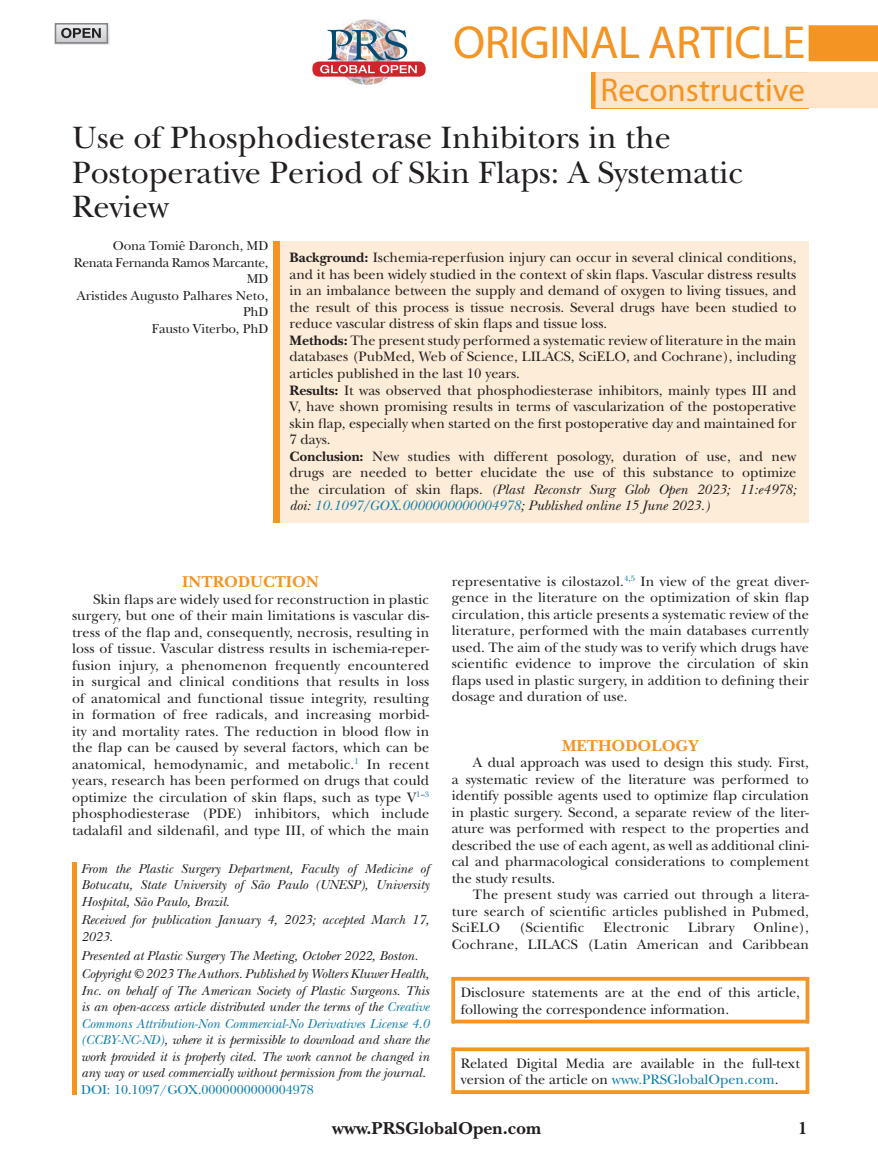
<style>
.page{position:relative;width:878px;height:1175px;background:#fff}
.page>*{position:absolute;margin:0;border:0;box-sizing:border-box;transform-origin:0 0}
.t1{font:46.5px "Myriad Pro";letter-spacing:-.01em;color:#f39423}
.t2{font:33px "Myriad Pro";color:#f39423}
.t3{font:32.25px/34.5px "New Baskerville Std";color:#231f20}
.t4{font:700 18px "New Baskerville Std";color:#231f20}
.t5{font:700 16.5px "New Baskerville Std";color:#f39423}
.t6{font:14.25px/16.5px "New Baskerville Std";color:#231f20;text-align:justify}
.t7{font:italic 13.5px/16.5px "New Baskerville Std";color:#231f20;text-align:justify}
.t8{font:13.5px/16.5px "New Baskerville Std";letter-spacing:-.01em;color:#231f20;text-align:right}
.t9{font:13.5px "New Baskerville Std";color:#0f7eac}
.s1{font-weight:700}
.s2{font-style:italic}
.s3{font-style:italic;color:#0f7eac}
.s4{color:#0f7eac}
</style>
<div class="page">
<div style="left:595px;top:72px;width:283px;height:36px;background:#fde6cb"></div>
<div style="left:808px;top:25px;width:70px;height:36px;background:#f39423"></div>
<img style="left:343px;top:20px;width:48px;height:64px">
<div style="left:312px;top:61px;width:113px;height:16px;background:#d1232a;border-radius:7px"></div>
<img style="left:320px;top:29px;width:97px;height:44px">
<div style="left:274px;top:126px;width:534px;height:397px;background:#fdecd8"></div>
<div style="left:274px;top:240px;width:6px;height:93px;background:#f39423"></div>
<div style="left:274px;top:322px;width:6px;height:60px;background:#f39423"></div>
<div style="left:274px;top:372px;width:6px;height:76px;background:#f39423"></div>
<div style="left:274px;top:438px;width:6px;height:85px;background:#f39423"></div>
<hr style="left:72px;top:862px;width:4px;height:49px;background:#f39423">
<hr style="left:72px;top:911px;width:4px;height:35px;background:#f39423">
<hr style="left:72px;top:946px;width:4px;height:19px;background:#f39423">
<hr style="left:72px;top:965px;width:4px;height:118px;background:#f39423">
<hr style="left:72px;top:1081px;width:4px;height:13px;background:#f39423">
<div style="left:272px;top:126px;width:536px;height:115px;background:#fff"></div>
<img style="left:54px;top:23px;width:55px;height:22px">
<div style="left:55px;top:23px;width:53px;height:21px;border:2px solid #808285"></div>
<svg style="left:61px;top:28px;width:40px;height:10px"></svg>
<svg style="left:451px;top:977px;width:4px;height:46px"></svg>
<svg style="left:805px;top:977px;width:4px;height:46px"></svg>
<svg style="left:452px;top:976px;width:356px;height:4px"></svg>
<svg style="left:452px;top:1019px;width:356px;height:4px"></svg>
<svg style="left:451px;top:1047px;width:4px;height:47px"></svg>
<svg style="left:805px;top:1047px;width:4px;height:47px"></svg>
<svg style="left:452px;top:1047px;width:356px;height:4px"></svg>
<svg style="left:452px;top:1090px;width:356px;height:4px"></svg>
<h1 class="t1" style="left:453px;top:14px;width:354px">Original Article</h1>
<h2 class="t2" style="left:600px;top:69px;width:206px">Reconstructive</h2>
<h3 class="t3" style="left:72px;top:121px;width:672px">Use of Phosphodiesterase Inhibitors in the<br>Postoperative Period of Skin Flaps: A Systematic<br>Review</h3>
<p class="t8" style="left:74px;top:238px;width:196px">Oona Tomiê Daronch, MD<br>Renata Fernanda Ramos Marcante,<br>MD<br>Aristides Augusto Palhares Neto,<br>PhD<br>Fausto Viterbo, PhD</p>
<p class="t6" style="left:289px;top:250px;width:508px;text-align:left"><span class="s1">Background:</span> Ischemia-reperfusion injury can occur in several clinical conditions, and it has been widely studied in the context of skin flaps. Vascular distress results in an imbalance between the supply and demand of oxygen to living tissues, and the result of this process is tissue necrosis. Several drugs have been studied to reduce vascular distress of skin flaps and tissue loss.<br><span class="s1">Methods:</span> The present study performed a systematic review of literature in the main databases (PubMed, Web of Science, LILACS, SciELO, and Cochrane), including articles published in the last 10 years.<br><span class="s1">Results:</span> It was observed that phosphodiesterase inhibitors, mainly types III and V, have shown promising results in terms of vascularization of the postoperative skin flap, especially when started on the first postoperative day and maintained for 7 days.<br><span class="s1">Conclusion:</span> New studies with different posology, duration of use, and new drugs are needed to better elucidate the use of this substance to optimize the circulation of skin flaps. <span class="s2">(Plast Reconstr Surg Glob Open 2023; 11:e4978; doi:</span> <span class="s3">10.1097/GOX.0000000000004978</span><span class="s2">; Published online 15 June 2023.)</span></p>
<p class="t5" style="left:182px;top:572px;width:138px">INTRODUCTION</p>
<p class="t6" style="left:72px;top:591px;width:359px;text-indent:21px">Skin flaps are widely used for reconstruction in plastic surgery, but one of their main limitations is vascular dis&shy;tress of the flap and, consequently, necrosis, resulting in loss of tissue. Vascular distress results in ischemia-reper&shy;fusion injury, a phenomenon frequently encountered in surgical and clinical conditions that results in loss of anatomical and functional tissue integrity, resulting in formation of free radicals, and increasing morbid&shy;ity and mortality rates. The reduction in blood flow in the flap can be caused by several factors, which can be anatomical, hemodynamic, and metabolic.<sup>1</sup> In recent years, research has been performed on drugs that could optimize the circulation of skin flaps, such as type V<sup>1</sup><sup>–</sup><sup>3 </sup>phosphodiesterase (PDE) inhibitors, which include tadalafil and sildenafil, and type III, of which the main</p>
<p class="t7" style="left:81px;top:860px;width:350px">From the Plastic Surgery Department, Faculty of Medicine of Botucatu, State University of São Paulo (UNESP), University Hospital, São Paulo, Brazil.</p>
<p class="t7" style="left:81px;top:911px;width:349px">Received for publication January 4, 2023; accepted March 17,<br>2023.</p>
<p class="t7" style="left:81px;top:946px;width:350px;line-height:18.8px">Presented at Plastic Surgery The Meeting, October 2022, Boston.<br>Copyright © 2023 The Authors. Published by Wolters Kluwer Health,</p>
<p class="t7" style="left:81px;top:982px;width:350px">Inc. on behalf of The American Society of Plastic Surgeons. This is an open-access article distributed under the terms of the <span class="s4">Creative Commons Attribution-Non Commercial-No Derivatives License 4.0 (CCBY-NC-ND)</span>, where it is permissible to download and share the work provided it is properly cited. The work cannot be changed in any way or used commercially without permission from the journal.</p>
<p class="t9" style="left:81px;top:1081px;width:234px">DOI: 10.1097/GOX.0000000000004978</p>
<p class="t6" style="left:452px;top:573px;width:359px">representative is cilostazol.<sup>4</sup><sup>,</sup><sup>5</sup> In view of the great diver&shy;gence in the literature on the optimization of skin flap circulation, this article presents a systematic review of the literature, performed with the main databases currently used. The aim of the study was to verify which drugs have scientific evidence to improve the circulation of skin flaps used in plastic surgery, in addition to defining their dosage and duration of use.</p>
<p class="t5" style="left:562px;top:736px;width:138px">METHODOLOGY</p>
<p class="t6" style="left:451px;top:754px;width:359px;text-indent:21px">A dual approach was used to design this study. First, a systematic review of the literature was performed to identify possible agents used to optimize flap circulation in plastic surgery. Second, a separate review of the liter&shy;ature was performed with respect to the properties and described the use of each agent, as well as additional clini&shy;cal and pharmacological considerations to complement the study results.</p>
<p class="t6" style="left:451px;top:886px;width:359px;text-indent:21px">The present study was carried out through a litera&shy;ture search of scientific articles published in Pubmed, SciELO</p>
<p class="t6" style="left:451px;top:919px;width:359px;text-align:right">Online),<br>Cochrane, LILACS (Latin American and Caribbean</p>
<p class="t6" style="left:519px;top:919px;width:67px">(Scientific</p>
<p class="t6" style="left:603px;top:919px;width:67px">Electronic</p>
<p class="t6" style="left:688px;top:919px;width:48px">Library</p>
<p class="t6" style="left:460px;top:984px;width:341px">Disclosure statements are at the end of this article, following the correspondence information.</p>
<p class="t6" style="left:460px;top:1054px;width:341px">Related Digital Media are available in the full-text version of the article on <span class="s4">www.PRSGlobalOpen.com</span>.</p>
<p class="t4" style="left:332px;top:1118px;width:210px">www.PRSGlobalOpen.com</p>
<p class="t4" style="left:798px;top:1118px;width:11px">1</p>
</div>
